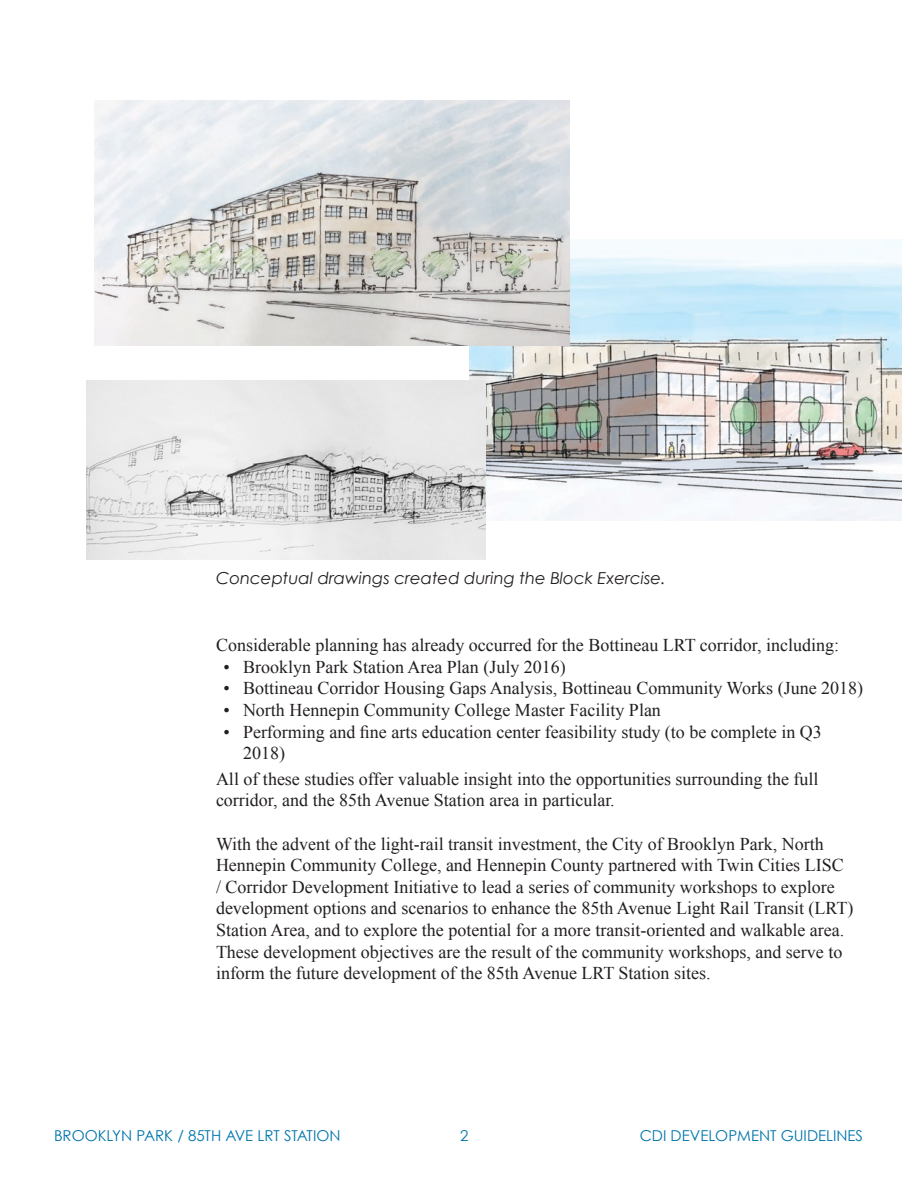
<style>
.page{position:relative;width:918px;height:1188px;background:#fff}
.page>*{position:absolute;margin:0;border:0;box-sizing:border-box;transform-origin:0 0}
.Body_Text{font:18px/21.6px "Times New Roman";color:#231f20}
.Heading_1{font:italic 16.5px "Century Gothic";color:#231f20}
.t1{font:15px "Century Gothic";color:#0075ab}
</style>
<div class="page">
<img style="left:470px;top:240px;width:432px;height:281px">
<img style="left:94px;top:101px;width:476px;height:244px">
<img style="left:87px;top:380px;width:399px;height:179px">
<p class="Heading_1" style="left:216px;top:568px;width:451px">Conceptual drawings created during the Block Exercise.</p>
<p class="Body_Text" style="left:216px;top:634px;width:625px">Considerable planning has already occurred for the Bottineau LRT corridor, including:</p>
<p class="Body_Text" style="left:224px;top:656px;width:344px">• Brooklyn Park Station Area Plan (July 2016)</p>
<p class="Body_Text" style="left:224px;top:677px;width:641px">• Bottineau Corridor Housing Gaps Analysis, Bottineau Community Works (June 2018)</p>
<p class="Body_Text" style="left:224px;top:699px;width:439px">• North Hennepin Community College Master Facility Plan</p>
<p class="Body_Text" style="left:243px;top:721px;width:580px;text-indent:-20px">• Performing and fine arts education center feasibility study (to be complete in Q3<br>2018)</p>
<p class="Body_Text" style="left:216px;top:768px;width:604px">All of these studies offer valuable insight into the opportunities surrounding the full corridor, and the 85th Avenue Station area in particular.</p>
<p class="Body_Text" style="left:216px;top:832px;width:639px">With the advent of the light-rail transit investment, the City of Brooklyn Park, North Hennepin Community College, and Hennepin County partnered with Twin Cities LISC<br>/ Corridor Development Initiative to lead a series of community workshops to explore development options and scenarios to enhance the 85th Avenue Light Rail Transit (LRT)<br>Station Area, and to explore the potential for a more transit-oriented and walkable area.<br>These development objectives are the result of the community workshops, and serve to inform the future development of the 85th Avenue LRT Station sites.</p>
<p class="t1" style="left:54px;top:1127px;width:288px">BROOKLYN PARK / 85TH AVE LRT STATION</p>
<p class="t1" style="left:460px;top:1126px;width:10px">2</p>
<p class="t1" style="left:640px;top:1127px;width:225px">CDI DEVELOPMENT GUIDELINES</p>
</div>
